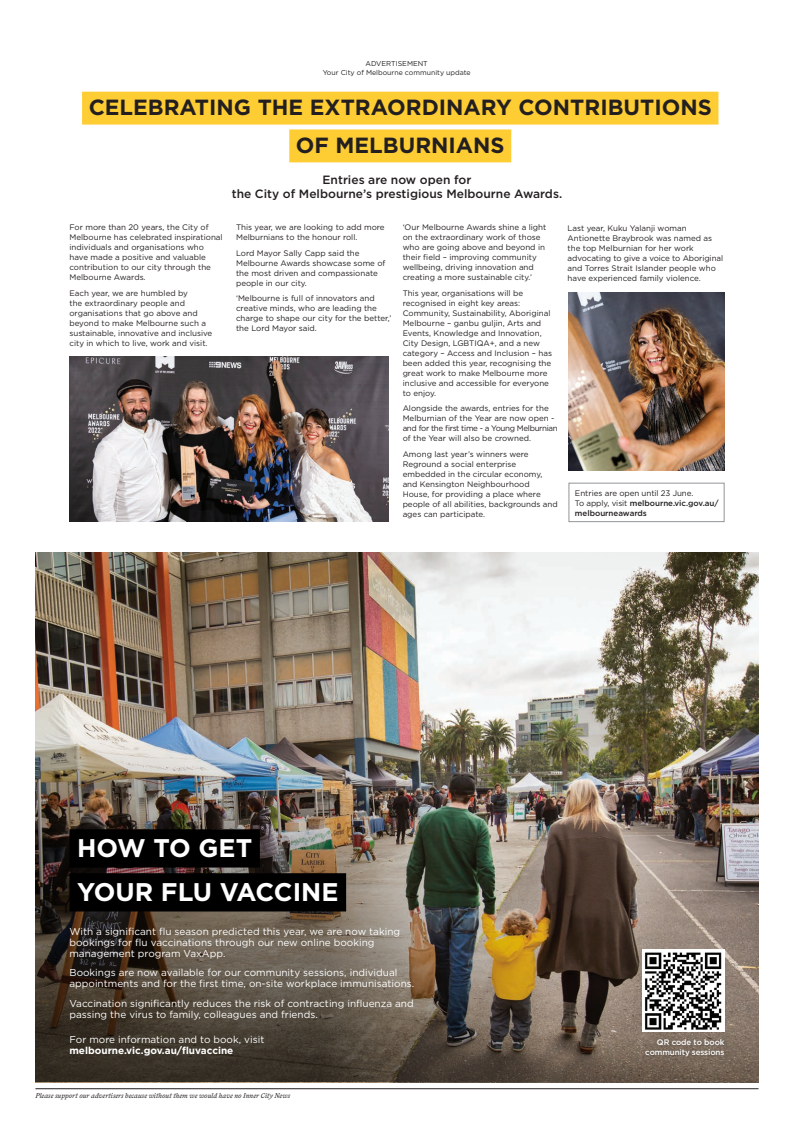
<style>
.page{position:relative;width:794px;height:1134px;background:#fff}
.page>*{position:absolute;margin:0;border:0;box-sizing:border-box;transform-origin:0 0}
.t1{font:700 25.5px/43.9px "Gotham";color:#fff}
.t2{font:700 21.9px/37.8px "Gotham";color:#231f20;text-align:center}
.t3{font:500 12px/14px "Gotham";color:#231f20;text-align:center}
.t4{font:10px/11px "Gotham";color:#fff}
.t5{font:700 10px "Gotham";color:#fff}
.t6{font:8px/10px "Gotham";color:#231f20}
.t7{font:500 8px/9.7px "Gotham";letter-spacing:-.01em;color:#fff;text-align:right}
.t8{font:italic 7px "Bradford LL";color:#231f20}
.t9{font:7px/9px "Gotham";color:#231f20;text-align:center}
.s1{font-weight:500}
</style>
<div class="page">
<hr style="left:35px;top:1088px;width:723px;height:1px;background:#231f20">
<div style="left:82px;top:92px;width:636px;height:33px;background:#fecd33"></div>
<div style="left:289px;top:129px;width:222px;height:33px;background:#fecd33"></div>
<div style="left:568px;top:483px;width:156px;height:39px;border:1px solid #939598"></div>
<img style="left:35px;top:552px;width:723px;height:530px">
<img style="left:315px;top:712px;width:428px;height:370px">
<img style="left:35px;top:644px;width:280px;height:438px">
<div style="left:69px;top:829px;width:191px;height:38px;background:#000001"></div>
<div style="left:69px;top:873px;width:277px;height:38px;background:#000001"></div>
<div style="left:643px;top:1037px;width:85px;height:23px;background:#231f20;opacity:.4"></div>
<img style="left:641px;top:949px;width:83px;height:83px">
<img style="left:69px;top:356px;width:319px;height:165px">
<img style="left:568px;top:292px;width:156px;height:178px">
<p class="t9" style="left:323px;top:59px;width:149px">ADVERTISEMENT<br>Your City of Melbourne community update</p>
<h2 class="t2" style="left:89px;top:89px;width:625px">CELEBRATING THE EXTRAORDINARY CONTRIBUTIONS<br>OF MELBURNIANS</h2>
<h3 class="t3" style="left:232px;top:173px;width:332px">Entries are now open for<br>the City of Melbourne’s prestigious Melbourne Awards.</h3>
<p class="t6" style="left:69px;top:222px;width:155px">For more than 20 years, the City of Melbourne has celebrated inspirational individuals and organisations who have made a positive and valuable contribution to our city through the Melbourne Awards.</p>
<p class="t6" style="left:69px;top:288px;width:144px">Each year, we are humbled by<br>the extraordinary people and organisations that go above and beyond to make Melbourne such a sustainable, innovative and inclusive city in which to live, work and visit.</p>
<p class="t6" style="left:236px;top:222px;width:150px">This year, we are looking to add more<br>Melburnians to the honour roll.</p>
<p class="t6" style="left:236px;top:248px;width:151px">Lord Mayor Sally Capp said the<br>Melbourne Awards showcase some of the most driven and compassionate people in our city.</p>
<p class="t6" style="left:236px;top:293px;width:157px">‘Melbourne is full of innovators and creative minds, who are leading the charge to shape our city for the better,’ the Lord Mayor said.</p>
<p class="t6" style="left:403px;top:222px;width:145px">‘Our Melbourne Awards shine a light on the extraordinary work of those who are going above and beyond in their field – improving community wellbeing, driving innovation and creating a more sustainable city.’</p>
<p class="t6" style="left:403px;top:288px;width:151px">This year, organisations will be recognised in eight key areas:<br>Community, Sustainability, Aboriginal<br>Melbourne – ganbu guljin, Arts and<br>Events, Knowledge and Innovation,<br>City Design, LGBTIQA+, and a new category – Access and Inclusion – has been added this year, recognising the great work to make Melbourne more inclusive and accessible for everyone to enjoy.</p>
<p class="t6" style="left:403px;top:403px;width:157px">Alongside the awards, entries for the Melburnian of the Year are now open - and for the first time - a Young Melburnian of the Year will also be crowned.</p>
<p class="t6" style="left:403px;top:449px;width:157px">Among last year’s winners were<br>Reground a social enterprise embedded in the circular economy, and Kensington Neighbourhood<br>House, for providing a place where people of all abilities, backgrounds and ages can participate.</p>
<p class="t6" style="left:567px;top:223px;width:157px">Last year, Kuku Yalanji woman Antionette Braybrook was named as the top Melburnian for her work advocating to give a voice to Aboriginal and Torres Strait Islander people who have experienced family violence.</p>
<p class="t6" style="left:575px;top:488px;width:145px">Entries are open until 23 June.<br>To apply, visit <span class="s1">melbourne.vic.gov.au/ melbourneawards</span></p>
<h1 class="t1" style="left:77px;top:826px;width:263px">HOW TO GET<br>YOUR FLU VACCINE</h1>
<p class="t4" style="left:69px;top:925px;width:332px">With a significant flu season predicted this year, we are now taking bookings for flu vaccinations through our new online booking management program VaxApp.</p>
<p class="t4" style="left:69px;top:967px;width:346px">Bookings are now available for our community sessions, individual appointments and for the first time, on-site workplace immunisations.</p>
<p class="t4" style="left:69px;top:997px;width:346px">Vaccination significantly reduces the risk of contracting influenza and passing the virus to family, colleagues and friends.</p>
<p class="t4" style="left:69px;top:1033px;width:196px">For more information and to book, visit</p>
<p class="t5" style="left:69px;top:1043px;width:165px">melbourne.vic.gov.au/fluvaccine</p>
<p class="t7" style="left:645px;top:1037px;width:81px">QR code to book community sessions</p>
<p class="t8" style="left:35px;top:1091px;width:256px">Please support our advertisers because without them we would have no Inner City News</p>
</div>
